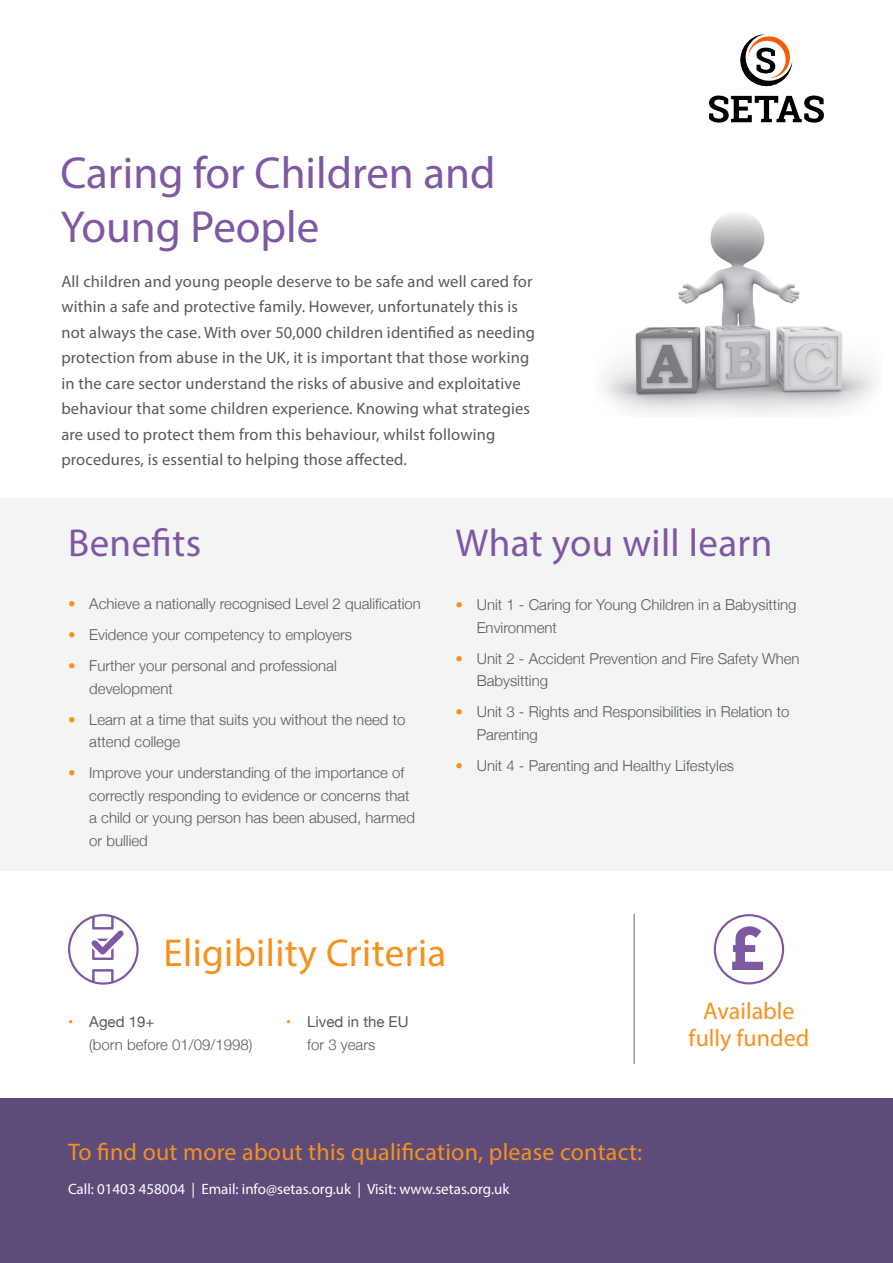
<style>
.page{position:relative;width:893px;height:1263px;background:#fff}
.page>*{position:absolute;margin:0;border:0;box-sizing:border-box;transform-origin:0 0}
.t1{font:45px/54px "Myriad Pro";color:#7f58a4}
.t2{font:39px "Myriad Pro";letter-spacing:.01em;color:#7f58a4}
.t3{font:39px "Myriad Pro";letter-spacing:.01em;color:#f6911e}
.t4{font:24px/27px "Myriad Pro";letter-spacing:.01em;color:#f6911e;text-align:center}
.Intro{font:16.5px/25.5px "Myriad Pro";letter-spacing:.01em;color:#575a5b}
.t5{font:300 15px/22.5px "Helvetica Neue";color:#575a5b}
.t6{font:15px "Myriad Pro";color:#fff}
.t7{font:15px/22.5px "Helvetica Neue";color:#575a5b}
.s1{color:#f6911e}
.s2{font-weight:400;color:#f6911e}
.s3{font-weight:400}
.s4{font-weight:300}
</style>
<div class="page">
<div style="left:0;top:1098px;width:893px;height:165px;background:#5d4b79"></div>
<hr style="left:634px;top:914px;width:1px;height:150px;background:#666969">
<svg style="left:68px;top:914px;width:71px;height:71px"></svg>
<svg style="left:714px;top:914px;width:70px;height:70px"></svg>
<img style="left:709px;top:34px;width:115px;height:89px">
<div style="left:0;top:497px;width:893px;height:373px;background:#f3f4f4"></div>
<img style="left:603px;top:214px;width:273px;height:201px">
<h1 class="t1" style="left:60px;top:145px;width:437px">Caring for Children and<br>Young People</h1>
<p class="Intro" style="left:61px;top:268px;width:475px">All children and young people deserve to be safe and well cared for within a safe and protective family. However, unfortunately this is not always the case. With over 50,000 children identified as needing protection from abuse in the UK, it is important that those working in the care sector understand the risks of abusive and exploitative behaviour that some children experience. Knowing what strategies are used to protect them from this behaviour, whilst following procedures, is essential to helping those affected.</p>
<h3 class="t2" style="left:68px;top:519px;width:135px">Benefits</h3>
<h3 class="t2" style="left:455px;top:519px;width:319px">What you will learn</h3>
<p class="t5" style="left:68px;top:591px;width:354px"><span class="s1">•</span> Achieve a nationally recognised Level 2 qualification</p>
<p class="t5" style="left:68px;top:622px;width:286px"><span class="s1">•</span> Evidence your competency to employers</p>
<p class="t5" style="left:89px;top:653px;width:249px;text-indent:-21px"><span class="s1">•</span> Further your personal and professional development</p>
<p class="t5" style="left:89px;top:707px;width:318px;text-indent:-21px"><span class="s1">•</span> Learn at a time that suits you without the need to attend college</p>
<p class="t5" style="left:89px;top:760px;width:327px;text-indent:-21px"><span class="s1">•</span> Improve your understanding of the importance of correctly responding to evidence or concerns that a child or young person has been abused, harmed or bullied</p>
<p class="t5" style="left:477px;top:592px;width:321px;text-indent:-21px"><span class="s1">•</span> Unit 1 - Caring for Young Children in a Babysitting<br>Environment</p>
<p class="t5" style="left:477px;top:646px;width:324px;text-indent:-21px"><span class="s1">•</span> Unit 2 - Accident Prevention and Fire Safety When<br>Babysitting</p>
<p class="t5" style="left:477px;top:699px;width:314px;text-indent:-21px"><span class="s1">•</span> Unit 3 - Rights and Responsibilities in Relation to<br>Parenting</p>
<p class="t5" style="left:455px;top:753px;width:280px"><span class="s1">•</span> Unit 4 - Parenting and Healthy Lifestyles</p>
<h2 class="t3" style="left:164px;top:929px;width:284px">Eligibility Criteria</h2>
<p class="t5" style="left:89px;top:1009px;width:165px;text-indent:-21px"><span class="s2">•</span> <span class="s3">Aged 19+<br></span>(born before 01/09/1998)</p>
<p class="t7" style="left:307px;top:1011px;width:103px;text-indent:-21px"><span class="s1">•</span> Lived in the EU <span class="s4">for 3 years</span></p>
<h3 class="t4" style="left:689px;top:997px;width:122px">Available fully funded</h3>
<h3 class="t4" style="left:68px;top:1138px;width:576px">To find out more about this qualification, please contact:</h3>
<p class="t6" style="left:68px;top:1179px;width:443px">Call: 01403 458004 | Email: info@setas.org.uk | Visit: www.setas.org.uk</p>
</div>
